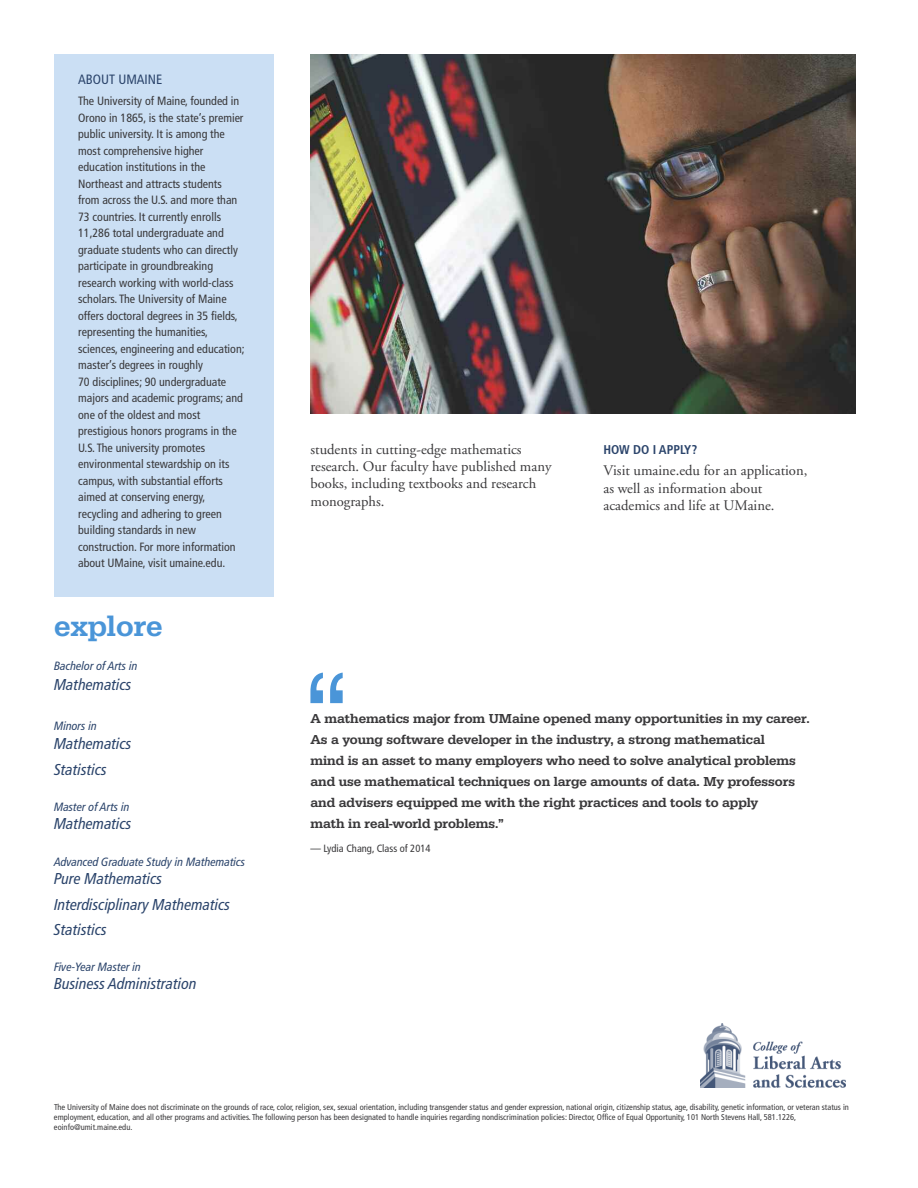
<style>
.page{position:relative;width:918px;height:1188px;background:#fff}
.page>*{position:absolute;margin:0;border:0;box-sizing:border-box;transform-origin:0 0}
.t1{font:120px "Helvetica";color:#4a95d8}
.t2{font:500 30px "URW Egyptienne T";color:#4a95d8}
.t3{font:italic condensed 15.75px/25.5px "Frutiger LT Pro";color:#2b446b}
.t4{font:14.7px/17.4px "Adobe Garamond";color:#39383a}
.t5{font:500 13.5px/21px "URW Egyptienne T";letter-spacing:-.005em;color:#39383a}
.t6{font:condensed 13.5px "Frutiger";color:#2b446b}
.t7{font:700 condensed 12.75px "Frutiger";color:#2b446b}
.t8{font:condensed 12px/16.5px "Frutiger";color:#39383a}
.t9{font:italic condensed 12px "Frutiger LT Pro";color:#2b446b}
.t10{font:condensed 10.5px "Frutiger";color:#39383a}
.t11{font:condensed 8.4px/10.1px "Frutiger";color:#39383a}
</style>
<div class="page">
<div style="left:54px;top:54px;width:219px;height:542px;background:#cbdff4"></div>
<img style="left:310px;top:54px;width:546px;height:359px">
<img style="left:700px;top:1023px;width:145px;height:64px">
<p class="t6" style="left:78px;top:74px;width:86px">ABOUT UMAINE</p>
<p class="t8" style="left:78px;top:94px;width:168px">The University of Maine, founded in<br>Orono in 1865, is the state’s premier public university. It is among the most comprehensive higher education institutions in the<br>Northeast and attracts students from across the U.S. and more than<br>73 countries. It currently enrolls<br>11,286 total undergraduate and graduate students who can directly participate in groundbreaking research working with world-class scholars. The University of Maine offers doctoral degrees in 35 fields, representing the humanities, sciences, engineering and education; master’s degrees in roughly<br>70 disciplines; 90 undergraduate majors and academic programs; and one of the oldest and most prestigious honors programs in the<br>U.S. The university promotes environmental stewardship on its campus, with substantial efforts aimed at conserving energy, recycling and adhering to green building standards in new construction. For more information about UMaine, visit umaine.edu.</p>
<h2 class="t2" style="left:54px;top:608px;width:110px">explore</h2>
<p class="t9" style="left:54px;top:662px;width:85px">Bachelor of Arts in</p>
<h3 class="t3" style="left:54px;top:673px;width:79px">Mathematics</h3>
<p class="t9" style="left:54px;top:722px;width:44px">Minors in</p>
<h3 class="t3" style="left:54px;top:733px;width:79px">Mathematics<br>Statistics</h3>
<p class="t9" style="left:54px;top:803px;width:77px">Master of Arts in</p>
<h3 class="t3" style="left:54px;top:812px;width:79px">Mathematics</h3>
<p class="t9" style="left:54px;top:858px;width:193px">Advanced Graduate Study in Mathematics</p>
<h3 class="t3" style="left:54px;top:868px;width:178px">Pure Mathematics<br>Interdisciplinary Mathematics<br>Statistics</h3>
<p class="t9" style="left:54px;top:963px;width:88px">Five-Year Master in</p>
<h3 class="t3" style="left:54px;top:973px;width:144px">Business Administration</h3>
<p class="t4" style="left:310px;top:441px;width:242px">students in cutting-edge mathematics research. Our faculty have published many books, including textbooks and research monographs.</p>
<p class="t7" style="left:603px;top:444px;width:95px">HOW DO I APPLY?</p>
<p class="t4" style="left:603px;top:463px;width:205px">Visit umaine.edu for an application, as well as information about academics and life at UMaine.</p>
<h1 class="t1" style="left:306px;top:648px;width:41px">“</h1>
<p class="t5" style="left:310px;top:707px;width:501px">A mathematics major from UMaine opened many opportunities in my career.<br>As a young software developer in the industry, a strong mathematical<br>mind is an asset to many employers who need to solve analytical problems and use mathematical techniques on large amounts of data. My professors and advisers equipped me with the right practices and tools to apply<br>math in real-world problems.”</p>
<p class="t10" style="left:310px;top:844px;width:121px">— Lydia Chang, Class of 2014</p>
<p class="t11" style="left:54px;top:1103px;width:796px">The University of Maine does not discriminate on the grounds of race, color, religion, sex, sexual orientation, including transgender status and gender expression, national origin, citizenship status, age, disability, genetic information, or veteran status in employment, education, and all other programs and activities. The following person has been designated to handle inquiries regarding nondiscrimination policies: Director, Office of Equal Opportunity, 101 North Stevens Hall, 581.1226, eoinfo@umit.maine.edu.</p>
</div>
